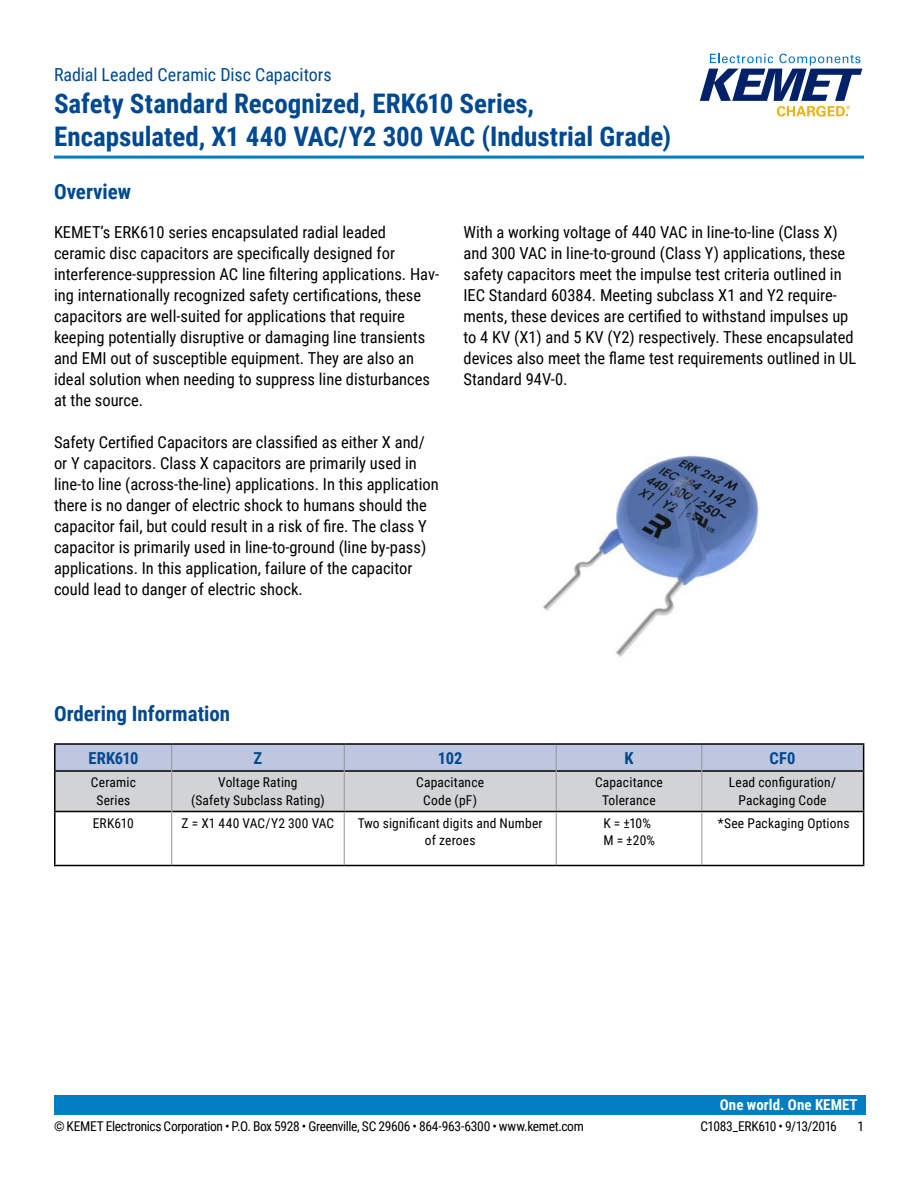
<style>
.page{position:relative;width:918px;height:1188px;background:#fff}
.page>*{position:absolute;margin:0;border:0;box-sizing:border-box;transform-origin:0 0}
.t1{font:700 27px/32.4px "Roboto Condensed";color:#004990}
.t2{font:700 21px "Roboto Condensed";color:#004990}
.t3{font:18px "Roboto Condensed";letter-spacing:-.005em;color:#004990}
.t4{font:16.5px/21px "Roboto Condensed";color:#000}
.t5{font:700 16.5px "Roboto Condensed";color:#004990}
.t6{font:700 15px "Roboto Condensed";color:#fff}
.t7{font:13.5px/18px "Roboto Condensed";letter-spacing:.01em;color:#000;text-align:center}
.t8{font:13.5px "Roboto Condensed";letter-spacing:-.025em;color:#000}
.t9{font:13.5px "Roboto Condensed";letter-spacing:-.035em;color:#000}
</style>
<div class="page">
<svg style="left:700px;top:54px;width:162px;height:63px"></svg>
<div style="left:54px;top:1095px;width:811px;height:20px;background:#007dc3"></div>
<hr style="left:54px;top:156px;width:810px;height:3px;background:#007dc3">
<svg style="left:56px;top:812px;width:807px;height:53px"></svg>
<hr style="left:54px;top:770px;width:117px;height:2px;background:#000">
<hr style="left:54px;top:811px;width:117px;height:1px;background:#000">
<hr style="left:171px;top:812px;width:1px;height:53px;background:#939598">
<hr style="left:344px;top:812px;width:1px;height:53px;background:#939598">
<hr style="left:556px;top:812px;width:1px;height:53px;background:#939598">
<hr style="left:701px;top:812px;width:1px;height:53px;background:#939598">
<hr style="left:54px;top:743px;width:118px;height:2px;background:#000">
<hr style="left:54px;top:745px;width:2px;height:25px;background:#000">
<hr style="left:172px;top:743px;width:172px;height:2px;background:#000">
<hr style="left:344px;top:743px;width:212px;height:2px;background:#000">
<hr style="left:556px;top:743px;width:146px;height:2px;background:#000">
<hr style="left:702px;top:743px;width:162px;height:2px;background:#000">
<svg style="left:55px;top:744px;width:809px;height:68px;background:#bfc2cd"></svg>
<hr style="left:54px;top:772px;width:2px;height:39px;background:#000">
<hr style="left:863px;top:772px;width:1px;height:39px;background:#000">
<hr style="left:54px;top:812px;width:2px;height:53px;background:#000">
<hr style="left:863px;top:812px;width:1px;height:53px;background:#000">
<hr style="left:54px;top:865px;width:118px;height:1px;background:#000">
<hr style="left:172px;top:865px;width:172px;height:1px;background:#000">
<hr style="left:344px;top:865px;width:212px;height:1px;background:#000">
<hr style="left:556px;top:865px;width:146px;height:1px;background:#000">
<hr style="left:702px;top:865px;width:162px;height:1px;background:#000">
<img style="left:543px;top:456px;width:216px;height:201px">
<p class="t3" style="left:54px;top:62px;width:279px">Radial Leaded Ceramic Disc Capacitors</p>
<h1 class="t1" style="left:54px;top:87px;width:619px">Safety Standard Recognized, ERK610 Series,<br>Encapsulated, X1 440 VAC/Y2 300 VAC (Industrial Grade)</h1>
<p class="t2" style="left:54px;top:177px;width:79px">Overview</p>
<p class="t4" style="left:54px;top:221px;width:387px">KEMET’s ERK610 series encapsulated radial leaded ceramic disc capacitors are specifically designed for interference-suppression AC line filtering applications. Hav&shy;ing internationally recognized safety certifications, these capacitors are well-suited for applications that require keeping potentially disruptive or damaging line transients and EMI out of susceptible equipment. They are also an ideal solution when needing to suppress line disturbances at the source.</p>
<p class="t4" style="left:54px;top:431px;width:386px">Safety Certified Capacitors are classified as either X and/ or Y capacitors. Class X capacitors are primarily used in line-to line (across-the-line) applications. In this application there is no danger of electric shock to humans should the capacitor fail, but could result in a risk of fire. The class Y capacitor is primarily used in line-to-ground (line by-pass) applications. In this application, failure of the capacitor could lead to danger of electric shock.</p>
<p class="t4" style="left:463px;top:221px;width:394px">With a working voltage of 440 VAC in line-to-line (Class X) and 300 VAC in line-to-ground (Class Y) applications, these safety capacitors meet the impulse test criteria outlined in IEC Standard 60384. Meeting subclass X1 and Y2 require&shy;ments, these devices are certified to withstand impulses up to 4 KV (X1) and 5 KV (Y2) respectively. These encapsulated devices also meet the flame test requirements outlined in UL Standard 94V-0.</p>
<p class="t2" style="left:54px;top:699px;width:178px">Ordering Information</p>
<p class="t5" style="left:88px;top:746px;width:52px">ERK610</p>
<p class="t5" style="left:254px;top:746px;width:10px">Z</p>
<p class="t5" style="left:438px;top:746px;width:26px">102</p>
<p class="t5" style="left:624px;top:746px;width:11px">K</p>
<p class="t5" style="left:770px;top:746px;width:27px">CF0</p>
<p class="t7" style="left:91px;top:773px;width:47px">Ceramic<br>Series</p>
<p class="t7" style="left:191px;top:773px;width:135px">Voltage Rating<br>(Safety Subclass Rating)</p>
<p class="t7" style="left:416px;top:773px;width:69px">Capacitance<br>Code (pF)</p>
<p class="t7" style="left:595px;top:773px;width:69px">Capacitance<br>Tolerance</p>
<p class="t7" style="left:729px;top:773px;width:109px">Lead configuration/<br>Packaging Code</p>
<p class="t7" style="left:93px;top:814px;width:43px">ERK610</p>
<p class="t7" style="left:182px;top:814px;width:154px">Z = X1 440 VAC/Y2 300 VAC</p>
<p class="t7" style="left:358px;top:815px;width:186px;line-height:16.2px">Two significant digits and Number of zeroes</p>
<p class="t7" style="left:603px;top:815px;width:53px;line-height:16.2px;text-align:left">K = ±10%<br>M = ±20%</p>
<p class="t7" style="left:718px;top:814px;width:133px">*See Packaging Options</p>
<p class="t6" style="left:720px;top:1094px;width:139px">One world. One KEMET</p>
<p class="t8" style="left:54px;top:1116px;width:531px">© KEMET Electronics Corporation • P.O. Box 5928 • Greenville, SC 29606 • 864-963-6300 • www.kemet.com</p>
<p class="t9" style="left:700px;top:1116px;width:138px">C1083_ERK610 • 9/13/2016</p>
<p class="t7" style="left:857px;top:1116px;width:8px">1</p>
</div>
